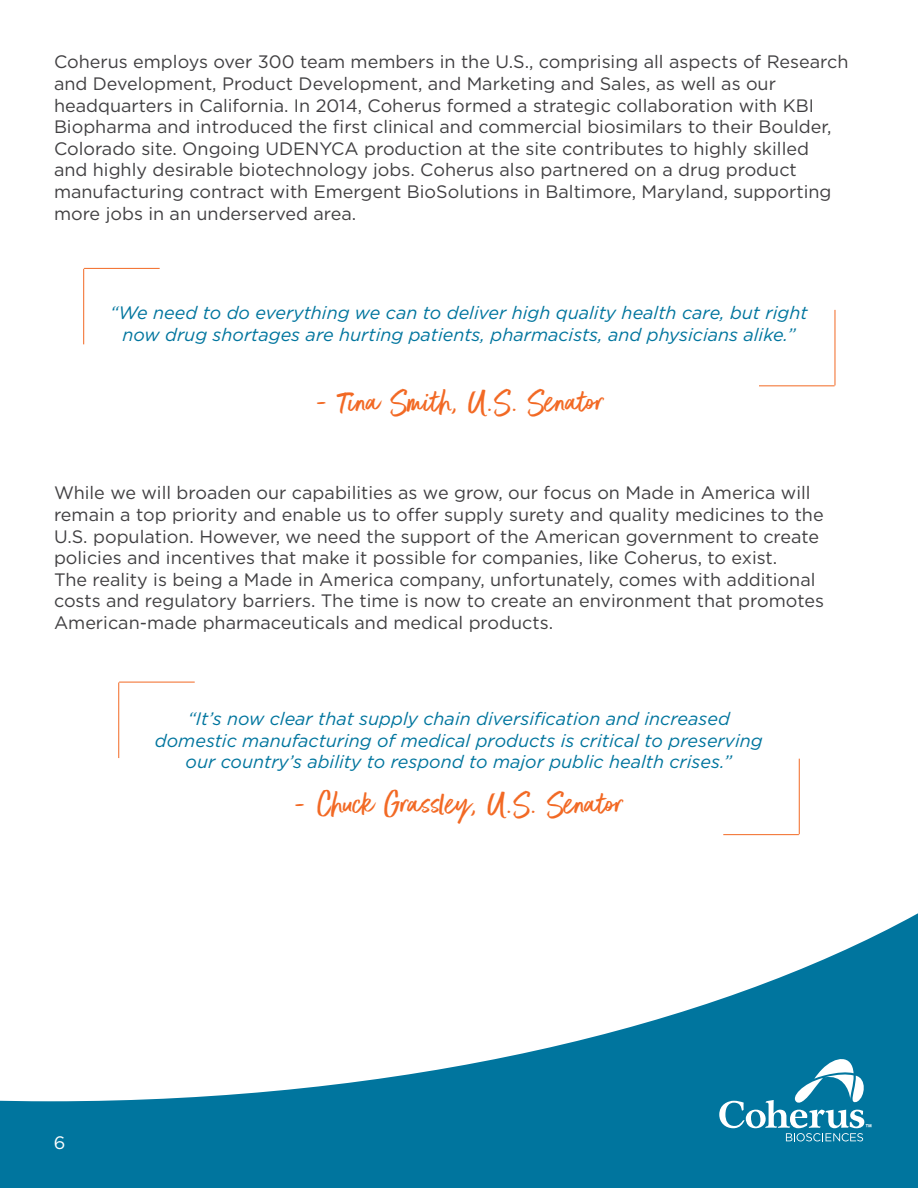
<style>
.page{position:relative;width:918px;height:1188px;background:#fff}
.page>*{position:absolute;margin:0;border:0;box-sizing:border-box;transform-origin:0 0}
.t1{font:36px "Better Times";color:#f26924}
.t2{font:18px/21.6px "Gotham";color:#414042}
.t3{font:italic 18px/21.6px "Gotham";color:#00759e;text-align:center}
.t4{font:18px "Gotham";color:#fff}
</style>
<div class="page">
<svg style="left:0;top:913px;width:918px;height:275px"></svg>
<svg style="left:719px;top:1054px;width:152px;height:87px;background:#308fb0"></svg>
<hr style="left:84px;top:268px;width:76px;height:1px;background:#f26924">
<hr style="left:83px;top:269px;width:1px;height:75px;background:#f26924">
<hr style="left:759px;top:385px;width:76px;height:1px;background:#f26924">
<hr style="left:835px;top:310px;width:1px;height:75px;background:#f26924">
<hr style="left:119px;top:682px;width:76px;height:1px;background:#f26924">
<hr style="left:118px;top:682px;width:1px;height:76px;background:#f26924">
<hr style="left:723px;top:834px;width:76px;height:1px;background:#f26924">
<hr style="left:799px;top:759px;width:1px;height:75px;background:#f26924">
<p class="t2" style="left:54px;top:51px;width:796px">Coherus employs over 300 team members in the U.S., comprising all aspects of Research and Development, Product Development, and Marketing and Sales, as well as our headquarters in California. In 2014, Coherus formed a strategic collaboration with KBI Biopharma and introduced the first clinical and commercial biosimilars to their Boulder, Colorado site. Ongoing UDENYCA production at the site contributes to highly skilled<br>and highly desirable biotechnology jobs. Coherus also partnered on a drug product manufacturing contract with Emergent BioSolutions in Baltimore, Maryland, supporting more jobs in an underserved area.</p>
<p class="t3" style="left:110px;top:301px;width:699px">“We need to do everything we can to deliver high quality health care, but right now drug shortages are hurting patients, pharmacists, and physicians alike.”</p>
<h1 class="t1" style="left:316px;top:382px;width:290px">- Tina Smith, U.S. Senator</h1>
<p class="t2" style="left:54px;top:482px;width:772px">While we will broaden our capabilities as we grow, our focus on Made in America will remain a top priority and enable us to offer supply surety and quality medicines to the U.S. population. However, we need the support of the American government to create policies and incentives that make it possible for companies, like Coherus, to exist.<br>The reality is being a Made in America company, unfortunately, comes with additional costs and regulatory barriers. The time is now to create an environment that promotes American-made pharmaceuticals and medical products.</p>
<p class="t3" style="left:155px;top:708px;width:609px">“It’s now clear that supply chain diversification and increased domestic manufacturing of medical products is critical to preserving our country’s ability to respond to major public health crises.”</p>
<h1 class="t1" style="left:295px;top:783px;width:330px">- Chuck Grassley, U.S. Senator</h1>
<p class="t4" style="left:54px;top:1131px;width:13px">6</p>
</div>
